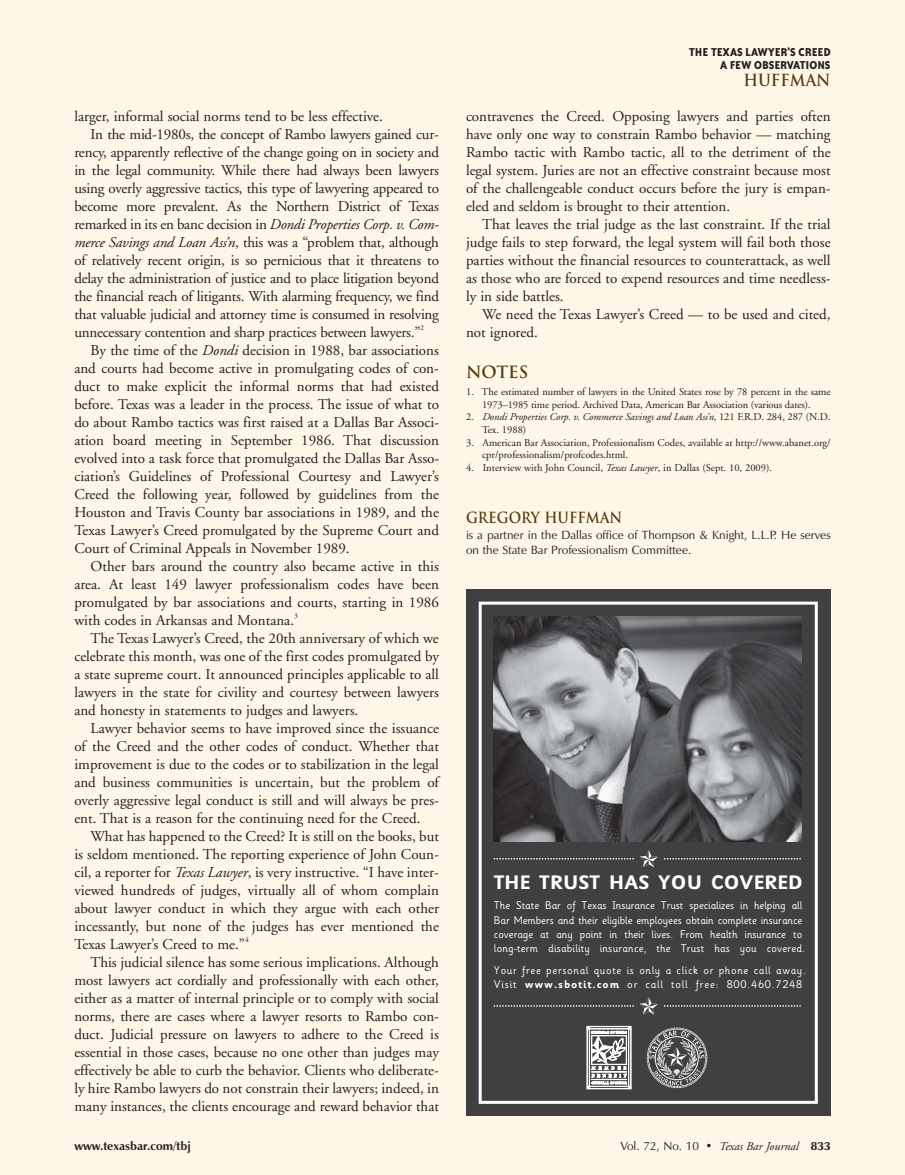
<style>
.page{position:relative;width:905px;height:1175px;background:#fff}
.page>*{position:absolute;margin:0;border:0;box-sizing:border-box;transform-origin:0 0}
.t1{font:19.35px "Sassoon Infant Bold+IZKUSZ";letter-spacing:.01em;color:#fff}
.t2{font:700 16.5px "Trajan";letter-spacing:-.005em;color:#553b14}
.t3{font:700 16.2px "Trajan";color:#553b14;scale:.93 1}
.t4{font:15px/18px "Adobe Garamond";letter-spacing:-.015em;color:#231f20;text-align:justify}
.t5{font:700 15px "Trajan";color:#553b14;scale:.9 1}
.t6{font:700 13.2px/12.5px "Bailey Sans ITC";color:#231f20;text-align:right;scale:.95 1}
.t7{font:12px/14.7px "Zapf Humanist 601 BT";color:#231f20}
.t8{font:italic 12px "Adobe Garamond";color:#231f20}
.t9{font:700 12px "Zapf Humanist 601 BT";color:#231f20}
.t10{font:11.1px/14.2px "Sassoon Infant+ABPGSQ";letter-spacing:-.005em;color:#fff}
.t11{font:11.1px/14.2px "Sassoon Infant+ABPGSQ";letter-spacing:.06em;color:#fff}
.t12{font:10.5px/12.6px "Adobe Garamond";letter-spacing:-.005em;color:#231f20;text-align:center}
.t13{font:italic 10.5px/12.6px "Adobe Garamond";letter-spacing:-.005em;color:#231f20}
.t14{font:7.5px "Adobe Garamond";color:#231f20}
.s1{font-style:italic}
.s2{font-style:normal}
.s3{font-family:"Sassoon Infant Bold+IZKUSZ"}
.s4{font-family:"Zapf Humanist 601 BT";font-style:normal}
.s5{font-family:"Zapf Humanist 601 BT";font-weight:900;font-style:normal}
</style>
<div class="page">
<div style="left:0;top:0;width:904px;height:1174px;background:#fef7e7"></div>
<div style="left:466px;top:589px;width:364px;height:527px;background:#404040"></div>
<div style="left:478px;top:601px;width:339px;height:502px;border:3px solid #fff"></div>
<svg style="left:586px;top:1025px;width:45px;height:64px"></svg>
<svg style="left:646px;top:1027px;width:61px;height:61px"></svg>
<svg style="left:493px;top:850px;width:164px;height:17px"></svg>
<svg style="left:664px;top:858px;width:137px;height:1px"></svg>
<svg style="left:493px;top:997px;width:164px;height:17px"></svg>
<svg style="left:664px;top:1005px;width:137px;height:1px"></svg>
<img style="left:493px;top:617px;width:308px;height:224px">
<p class="t4" style="left:74px;top:109px;width:310px">larger, informal social norms tend to be less effective.</p>
<p class="t4" style="left:91px;top:127px;width:350px">In the mid-1980s, the concept of Rambo lawyers gained cur-</p>
<p class="t4" style="left:74px;top:145px;width:366px">rency, apparently reflective of the change going on in society and</p>
<p class="t4" style="left:74px;top:163px;width:366px">in the legal community. While there had always been lawyers</p>
<p class="t4" style="left:74px;top:181px;width:366px">using overly aggressive tactics, this type of lawyering appeared to</p>
<p class="t4" style="left:74px;top:199px;width:366px">become more prevalent. As the Northern District of Texas</p>
<p class="t4" style="left:74px;top:217px;width:366px">remarked in its en banc decision in <span class="s1">Dondi Properties Corp. v. Com-</span></p>
<p class="t4" style="left:74px;top:235px;width:366px"><span class="s1">merce Savings and Loan Ass’n</span>, this was a “problem that, although</p>
<p class="t4" style="left:74px;top:253px;width:366px">of relatively recent origin, is so pernicious that it threatens to</p>
<p class="t4" style="left:74px;top:271px;width:366px">delay the administration of justice and to place litigation beyond</p>
<p class="t4" style="left:74px;top:289px;width:366px">the financial reach of litigants. With alarming frequency, we find</p>
<p class="t4" style="left:74px;top:307px;width:366px">that valuable judicial and attorney time is consumed in resolving</p>
<p class="t4" style="left:74px;top:325px;width:347px">unnecessary contention and sharp practices between lawyers.”</p>
<p class="t14" style="left:420px;top:325px;width:5px">2</p>
<p class="t4" style="left:74px;top:343px;width:366px;text-indent:16px">By the time of the <span class="s1">Dondi</span> decision in 1988, bar associations and courts had become active in promulgating codes of con&shy;duct to make explicit the informal norms that had existed before. Texas was a leader in the process. The issue of what to do about Rambo tactics was first raised at a Dallas Bar Associ&shy;ation board meeting in September 1986. That discussion evolved into a task force that promulgated the Dallas Bar Asso&shy;ciation’s Guidelines of Professional Courtesy and Lawyer’s Creed the following year, followed by guidelines from the Houston and Travis County bar associations in 1989, and the Texas Lawyer’s Creed promulgated by the Supreme Court and Court of Criminal Appeals in November 1989.</p>
<p class="t4" style="left:74px;top:559px;width:366px;text-indent:16px">Other bars around the country also became active in this area. At least 149 lawyer professionalism codes have been promulgated by bar associations and courts, starting in 1986 with codes in Arkansas and Montana.</p>
<p class="t14" style="left:294px;top:613px;width:5px">3</p>
<p class="t4" style="left:74px;top:631px;width:366px;text-indent:16px">The Texas Lawyer’s Creed, the 20th anniversary of which we celebrate this month, was one of the first codes promulgated by a state supreme court. It announced principles applicable to all lawyers in the state for civility and courtesy between lawyers and honesty in statements to judges and lawyers.</p>
<p class="t4" style="left:74px;top:721px;width:366px;text-indent:16px">Lawyer behavior seems to have improved since the issuance of the Creed and the other codes of conduct. Whether that improvement is due to the codes or to stabilization in the legal and business communities is uncertain, but the problem of overly aggressive legal conduct is still and will always be pres&shy;ent. That is a reason for the continuing need for the Creed.</p>
<p class="t4" style="left:74px;top:829px;width:366px;text-indent:16px">What has happened to the Creed? It is still on the books, but is seldom mentioned. The reporting experience of John Coun&shy;cil, a reporter for <span class="s1">Texas Lawyer</span>, is very instructive. “I have inter&shy;viewed hundreds of judges, virtually all of whom complain about lawyer conduct in which they argue with each other incessantly, but none of the judges has ever mentioned the Texas Lawyer’s Creed to me.”</p>
<p class="t14" style="left:245px;top:937px;width:5px">4</p>
<p class="t4" style="left:74px;top:955px;width:366px;text-indent:16px">This judicial silence has some serious implications. Although most lawyers act cordially and professionally with each other, either as a matter of internal principle or to comply with social norms, there are cases where a lawyer resorts to Rambo con&shy;duct. Judicial pressure on lawyers to adhere to the Creed is essential in those cases, because no one other than judges may effectively be able to curb the behavior. Clients who deliberate&shy;ly hire Rambo lawyers do not constrain their lawyers; indeed, in many instances, the clients encourage and reward behavior that</p>
<p class="t6" style="left:688px;top:47px;width:151px">THE TEXAS LAWYER’S CREED<br>A FEW OBSERVATIONS</p>
<p class="t3" style="left:743px;top:71px;width:95px">HUFFMAN</p>
<p class="t4" style="left:466px;top:109px;width:366px">contravenes the Creed. Opposing lawyers and parties often have only one way to constrain Rambo behavior — matching Rambo tactic with Rambo tactic, all to the detriment of the legal system. Juries are not an effective constraint because most of the challengeable conduct occurs before the jury is empan&shy;eled and seldom is brought to their attention.</p>
<p class="t4" style="left:466px;top:217px;width:366px;text-indent:16px">That leaves the trial judge as the last constraint. If the trial judge fails to step forward, the legal system will fail both those parties without the financial resources to counterattack, as well as those who are forced to expend resources and time needless&shy;ly in side battles.</p>
<p class="t4" style="left:466px;top:307px;width:366px;text-indent:16px">We need the Texas Lawyer’s Creed — to be used and cited, not ignored.</p>
<p class="t2" style="left:466px;top:363px;width:64px">NOTES</p>
<p class="t12" style="left:466px;top:386px;width:366px">1. The estimated number of lawyers in the United States rose by 78 percent in the same<br>1973–1985 time period. Archived Data, American Bar Association (various dates).</p>
<p class="t13" style="left:482px;top:412px;width:350px;text-indent:-16px"><span class="s2">2.</span> Dondi Properties Corp. v. Commerce Savings and Loan Ass’n<span class="s2">, 121 F.R.D. 284, 287 (N.D.<br>Tex. 1988)</span></p>
<p class="t12" style="left:482px;top:437px;width:350px;text-align:left;text-indent:-16px">3. American Bar Association, Professionalism Codes, available at http://www.abanet.org/ cpr/professionalism/profcodes.html.</p>
<p class="t12" style="left:466px;top:462px;width:307px">4. Interview with John Council, <span class="s1">Texas Lawyer</span>, in Dallas (Sept. 10, 2009).</p>
<p class="t5" style="left:466px;top:509px;width:175px">GREGORY HUFFMAN</p>
<p class="t7" style="left:466px;top:528px;width:366px">is a partner in the Dallas office of Thompson &amp; Knight, L.L.P. He serves on the State Bar Professionalism Committee.</p>
<p class="t1" style="left:493px;top:875px;width:311px">THE TRUST HAS YOU COVERED</p>
<p class="t10" style="left:494px;top:899px;width:313px">The State Bar of Texas Insurance Trust specializes in helping all Bar Members and their eligible employees obtain complete insurance coverage at any point in their lives. From health insurance to long-term disability insurance, the Trust has you covered.</p>
<p class="t11" style="left:494px;top:964px;width:313px">Your free personal quote is only a click or phone call away.<br>Visit <span class="s3">www.sbotit.com</span> or call toll free: 800.460.7248</p>
<p class="t9" style="left:74px;top:1141px;width:118px">www.texasbar.com/tbj</p>
<p class="t8" style="left:620px;top:1141px;width:212px"><span class="s4">Vol. 72, No. 10 •</span> Texas Bar Journal <span class="s5">833</span></p>
</div>
